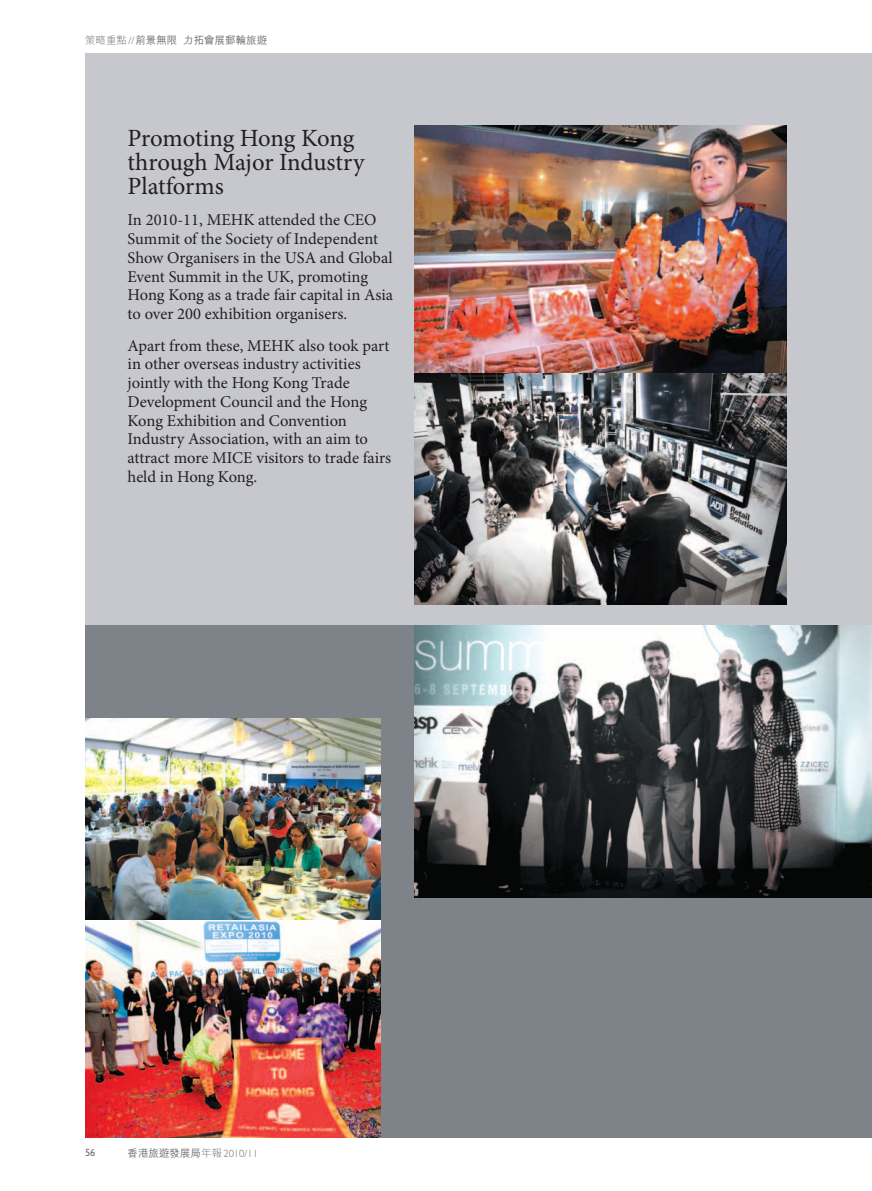
<style>
.page{position:relative;width:872px;height:1191px;background:#fff}
.page>*{position:absolute;margin:0;border:0;box-sizing:border-box;transform-origin:0 0}
.t1{font:24.75px/24px "Minion Pro";letter-spacing:-.01em;color:#231f20}
.t2{font:16.5px/18.8px "Minion Pro";letter-spacing:-.005em;color:#231f20}
.t3{font:500 10.5px "M Hei HK";color:#717074}
.t4{font:10.5px "Gill Sans Std";color:#717074}
.s1{font-weight:300}
.s2{font-family:"Gill Sans Std";font-weight:300}
</style>
<div class="page">
<div style="left:85px;top:53px;width:787px;height:1084px;background:#c6c8ce"></div>
<div style="left:85px;top:625px;width:787px;height:512px;background:#7e838a"></div>
<img style="left:415px;top:372px;width:372px;height:232px">
<img style="left:85px;top:719px;width:296px;height:202px">
<img style="left:85px;top:921px;width:296px;height:216px">
<img style="left:415px;top:125px;width:372px;height:247px">
<img style="left:415px;top:625px;width:457px;height:272px">
<p class="t3" style="left:85px;top:33px;width:184px"><span class="s1">策略重點</span><span class="s2">//</span>前景無限力拓會展郵輪旅遊</p>
<h1 class="t1" style="left:128px;top:126px;width:238px">Promoting Hong Kong through Major Industry<br>Platforms</h1>
<p class="t2" style="left:128px;top:211px;width:267px">In 2010-11, MEHK attended the CEO Summit of the Society of Independent Show Organisers in the USA and Global Event Summit in the UK, promoting Hong Kong as a trade fair capital in Asia to over 200 exhibition organisers.</p>
<p class="t2" style="left:128px;top:336px;width:265px">Apart from these, MEHK also took part in other overseas industry activities jointly with the Hong Kong Trade Development Council and the Hong Kong Exhibition and Convention Industry Association, with an aim to attract more MICE visitors to trade fairs held in Hong Kong.</p>
<p class="t4" style="left:85px;top:1146px;width:12px">56</p>
<p class="t3" style="left:128px;top:1145px;width:132px">香港旅遊發展局<span class="s1">年報</span><span class="s2">2010/11</span></p>
</div>
